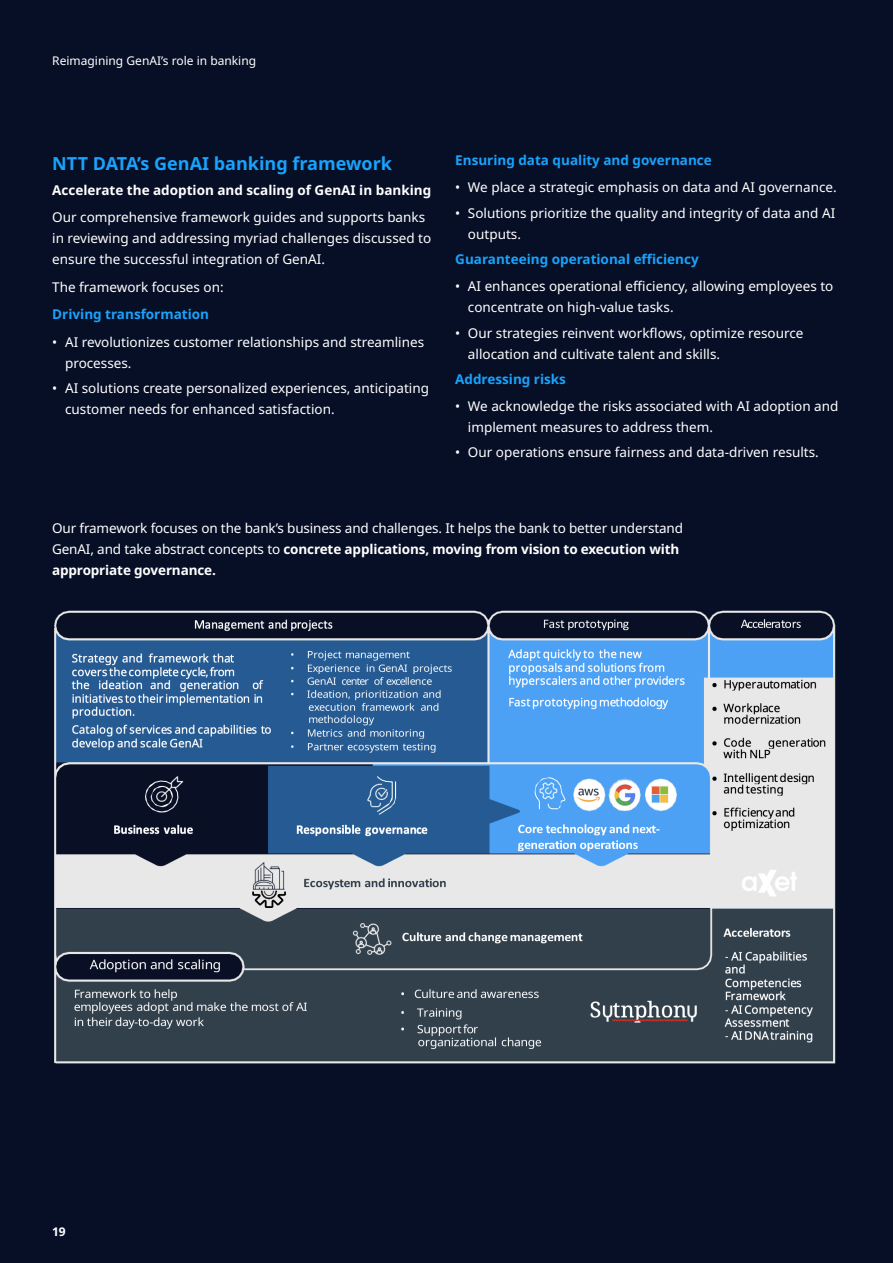
<style>
.page{position:relative;width:893px;height:1263px;background:#070f26}
.page>*{position:absolute;margin:0;border:0;box-sizing:border-box;transform-origin:0 0}
.HEADING_3_12pt{font:700 18px "Noto Sans";color:#19a3fc}
.BODY_TEXT_9pt{font:13.5px/21px "Noto Sans";color:#fff}
.BODY_TEXT_9pt-2{font:700 13.5px "Noto Sans";color:#19a3fc}
.BODY_TEXT_9pt-3{font:700 13.5px "Noto Sans";color:#fff}
.t1{font:12px "Noto Sans";color:#fff}
.t2{font:700 12px "Noto Sans";color:#fff}
.s1{font-weight:700}
</style>
<div class="page">
<img style="left:54px;top:610px;width:782px;height:454px">
<p class="t1" style="left:52px;top:54px;width:205px">Reimagining GenAI’s role in banking</p>
<p class="HEADING_3_12pt" style="left:52px;top:153px;width:341px">NTT DATA’s GenAI banking framework</p>
<p class="BODY_TEXT_9pt-3" style="left:52px;top:182px;width:380px">Accelerate the adoption and scaling of GenAI in banking</p>
<p class="BODY_TEXT_9pt" style="left:52px;top:207px;width:380px">Our comprehensive framework guides and supports banks in reviewing and addressing myriad challenges discussed to ensure the successful integration of GenAI.</p>
<p class="BODY_TEXT_9pt" style="left:52px;top:277px;width:173px">The framework focuses on:</p>
<p class="BODY_TEXT_9pt-2" style="left:52px;top:307px;width:158px">Driving transformation</p>
<p class="BODY_TEXT_9pt" style="left:65px;top:331px;width:361px;text-indent:-13px">• AI revolutionizes customer relationships and streamlines processes.</p>
<p class="BODY_TEXT_9pt" style="left:65px;top:378px;width:365px;text-indent:-13px">• AI solutions create personalized experiences, anticipating customer needs for enhanced satisfaction.</p>
<p class="BODY_TEXT_9pt-2" style="left:455px;top:152px;width:258px">Ensuring data quality and governance</p>
<p class="BODY_TEXT_9pt" style="left:455px;top:177px;width:383px">• We place a strategic emphasis on data and AI governance.</p>
<p class="BODY_TEXT_9pt" style="left:468px;top:202px;width:369px;text-indent:-13px">• Solutions prioritize the quality and integrity of data and AI outputs.</p>
<p class="BODY_TEXT_9pt-2" style="left:455px;top:251px;width:245px">Guaranteeing operational efficiency</p>
<p class="BODY_TEXT_9pt" style="left:468px;top:276px;width:367px;text-indent:-13px">• AI enhances operational efficiency, allowing employees to concentrate on high-value tasks.</p>
<p class="BODY_TEXT_9pt" style="left:468px;top:322px;width:337px;text-indent:-13px">• Our strategies reinvent workflows, optimize resource allocation and cultivate talent and skills.</p>
<p class="BODY_TEXT_9pt-2" style="left:455px;top:371px;width:112px">Addressing risks</p>
<p class="BODY_TEXT_9pt" style="left:468px;top:396px;width:372px;text-indent:-13px">• We acknowledge the risks associated with AI adoption and implement measures to address them.</p>
<p class="BODY_TEXT_9pt" style="left:455px;top:442px;width:365px">• Our operations ensure fairness and data-driven results.</p>
<p class="BODY_TEXT_9pt" style="left:52px;top:518px;width:632px">Our framework focuses on the bank’s business and challenges. It helps the bank to better understand<br>GenAI, and take abstract concepts to <span class="s1">concrete applications, moving from vision to execution with appropriate governance.</span></p>
<p class="t2" style="left:52px;top:1225px;width:15px">19</p>
</div>
